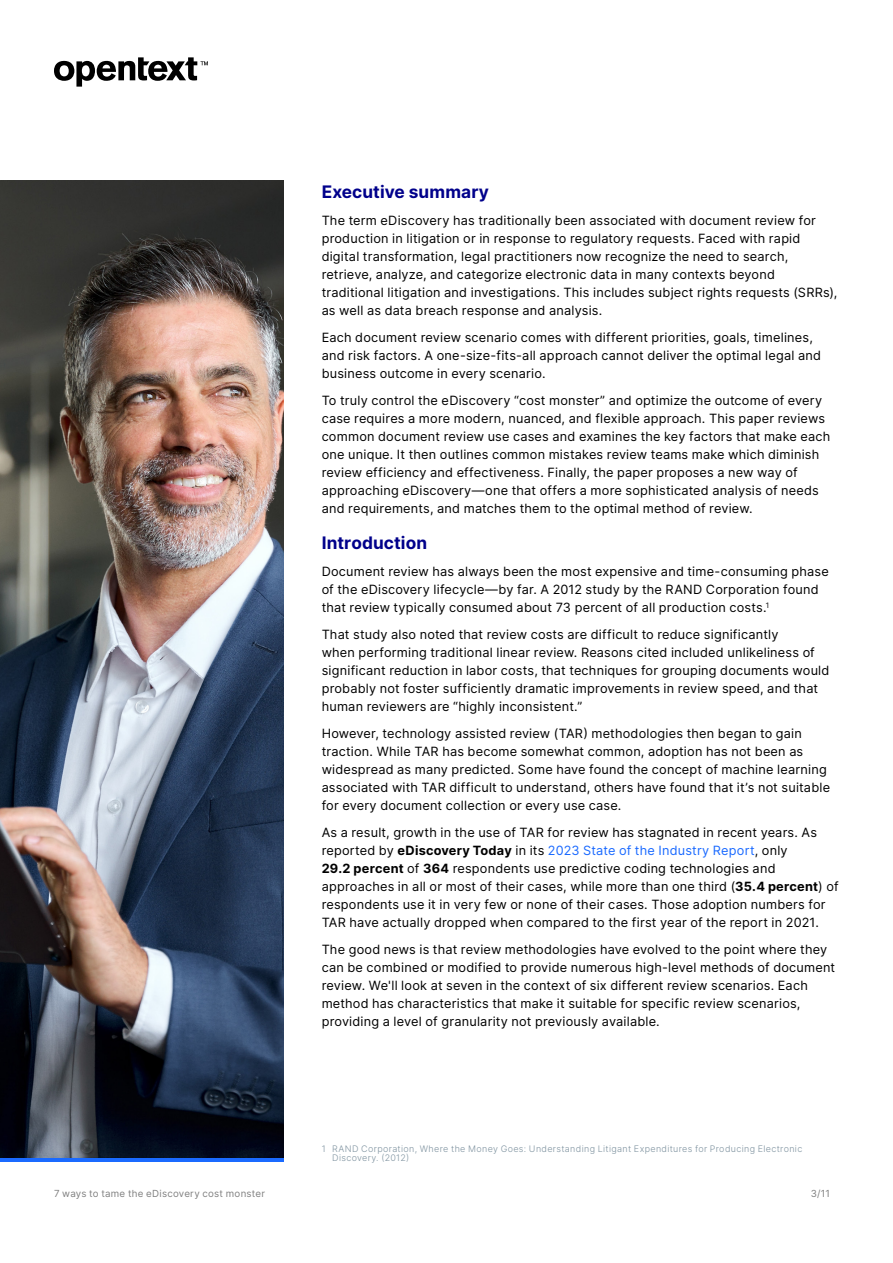
<style>
.page{position:relative;width:893px;height:1263px;background:#fff}
.page>*{position:absolute;margin:0;border:0;box-sizing:border-box;transform-origin:0 0}
.t1{font:700 17.25px "Inter";letter-spacing:.005em;color:#00008b}
.Body{font:12.75px/18px "Inter";letter-spacing:.015em;color:#000}
.t2{font:9.75px "Inter";letter-spacing:.025em;color:#808080}
.Footnote{font:300 9px/9px "Inter";letter-spacing:.035em;color:#7e929f}
.s1{font-weight:700}
.s2{color:#1a6aff}
</style>
<div class="page">
<svg style="left:54px;top:57px;width:154px;height:30px"></svg>
<img style="left:0;top:180px;width:284px;height:977px">
<h3 class="t1" style="left:322px;top:179px;width:169px">Executive summary</h3>
<p class="Body" style="left:322px;top:211px;width:517px">The term eDiscovery has traditionally been associated with document review for production in litigation or in response to regulatory requests. Faced with rapid digital transformation, legal practitioners now recognize the need to search, retrieve, analyze, and categorize electronic data in many contexts beyond traditional litigation and investigations. This includes subject rights requests (SRRs), as well as data breach response and analysis.</p>
<p class="Body" style="left:322px;top:328px;width:501px">Each document review scenario comes with different priorities, goals, timelines, and risk factors. A one-size-fits-all approach cannot deliver the optimal legal and business outcome in every scenario.</p>
<p class="Body" style="left:322px;top:391px;width:510px">To truly control the eDiscovery “cost monster” and optimize the outcome of every case requires a more modern, nuanced, and flexible approach. This paper reviews common document review use cases and examines the key factors that make each one unique. It then outlines common mistakes review teams make which diminish review efficiency and effectiveness. Finally, the paper proposes a new way of approaching eDiscovery—one that offers a more sophisticated analysis of needs and requirements, and matches them to the optimal method of review.</p>
<h3 class="t1" style="left:322px;top:530px;width:107px">Introduction</h3>
<p class="Body" style="left:322px;top:562px;width:509px">Document review has always been the most expensive and time-consuming phase of the eDiscovery lifecycle—by far. A 2012 study by the RAND Corporation found that review typically consumed about 73 percent of all production costs.<sup>1</sup></p>
<p class="Body" style="left:322px;top:625px;width:509px">That study also noted that review costs are difficult to reduce significantly<br>when performing traditional linear review. Reasons cited included unlikeliness of significant reduction in labor costs, that techniques for grouping documents would probably not foster sufficiently dramatic improvements in review speed, and that human reviewers are “highly inconsistent.”</p>
<p class="Body" style="left:322px;top:724px;width:510px">However, technology assisted review (TAR) methodologies then began to gain traction. While TAR has become somewhat common, adoption has not been as widespread as many predicted. Some have found the concept of machine learning associated with TAR difficult to understand, others have found that it’s not suitable for every document collection or every use case.</p>
<p class="Body" style="left:322px;top:823px;width:518px">As a result, growth in the use of TAR for review has stagnated in recent years. As reported by <span class="s1">eDiscovery Today</span> in its <span class="s2">2023 State of the Industry Report</span>, only<br><span class="s1">29.2 percent</span> of <span class="s1">364</span> respondents use predictive coding technologies and approaches in all or most of their cases, while more than one third (<span class="s1">35.4 percent</span>) of respondents use it in very few or none of their cases. Those adoption numbers for TAR have actually dropped when compared to the first year of the report in 2021.</p>
<p class="Body" style="left:322px;top:940px;width:515px">The good news is that review methodologies have evolved to the point where they can be combined or modified to provide numerous high-level methods of document review. We'll look at seven in the context of six different review scenarios. Each method has characteristics that make it suitable for specific review scenarios, providing a level of granularity not previously available.</p>
<p class="Footnote" style="left:332px;top:1144px;width:472px;text-indent:-10px">1 RAND Corporation, Where the Money Goes: Understanding Litigant Expenditures for Producing Electronic<br>Discovery. (2012)</p>
<p class="t2" style="left:54px;top:1186px;width:213px">7 ways to tame the eDiscovery cost monster</p>
<p class="t2" style="left:811px;top:1186px;width:21px">3/11</p>
</div>
